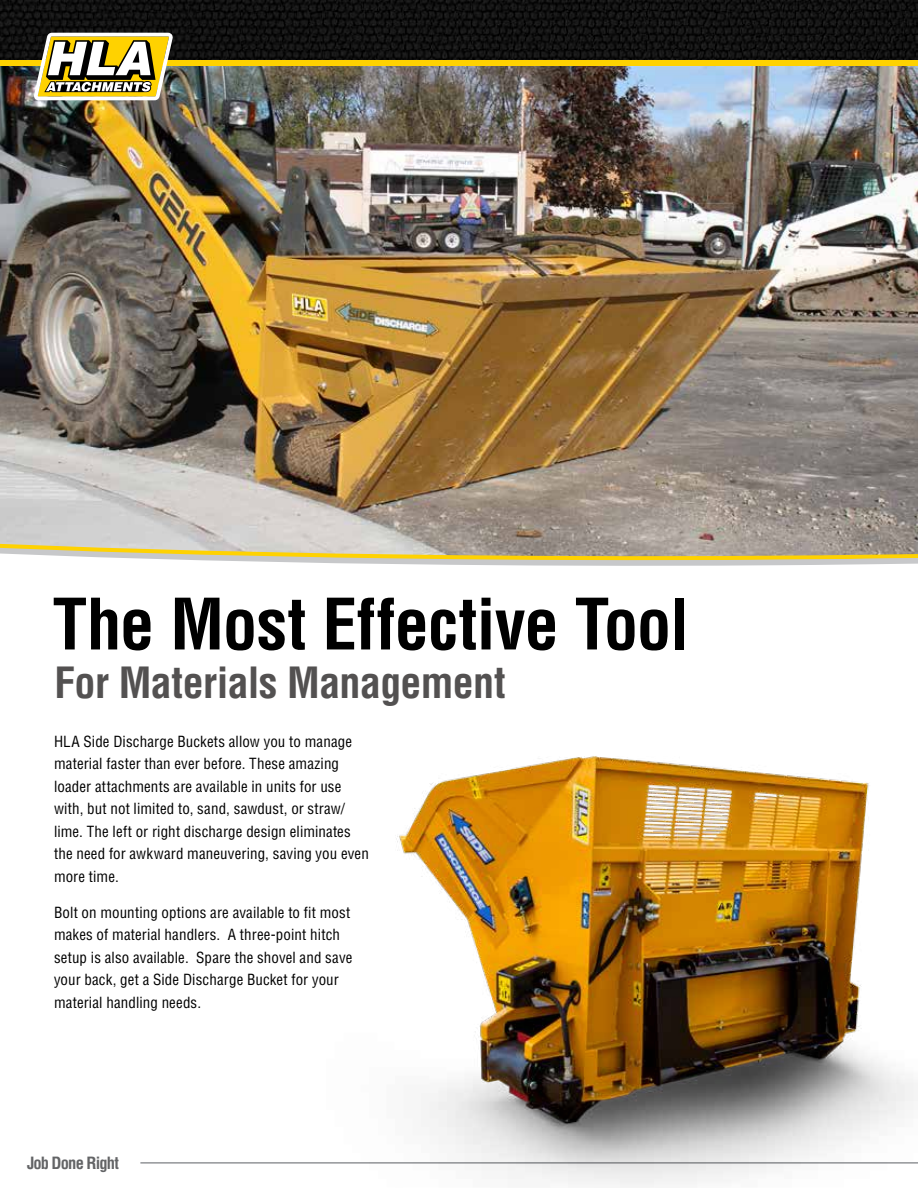
<style>
.page{position:relative;width:918px;height:1188px;background:#fff}
.page>*{position:absolute;margin:0;border:0;box-sizing:border-box;transform-origin:0 0}
.t1{font:700 condensed 69px "Helvetica LT Std";letter-spacing:-.015em;color:#000}
.t2{font:700 condensed 42px "Helvetica LT Std";letter-spacing:-.015em;color:#535151}
.t3{font:700 condensed 16.5px "Helvetica LT Std";letter-spacing:-.05em;color:#636466}
.t4{font:condensed 15px/22.5px "Helvetica LT Std";letter-spacing:.01em;color:#000}
</style>
<div class="page">
<img style="left:0;top:60px;width:918px;height:443px">
<svg style="left:0;top:0;width:918px;height:60px;background:#0f0f0f"></svg>
<div style="left:0;top:61px;width:918px;height:5px;background:#ffd200"></div>
<svg style="left:34px;top:33px;width:139px;height:67px"></svg>
<svg style="left:0;top:503px;width:918px;height:4px;background:#aca39b"></svg>
<svg style="left:0;top:507px;width:918px;height:8px;background:#afa6a0"></svg>
<svg style="left:0;top:515px;width:918px;height:51px;background:#c1b9a5"></svg>
<img style="left:140px;top:756px;width:778px;height:431px">
<h1 class="t1" style="left:53px;top:581px;width:638px">The Most Effective Tool</h1>
<h2 class="t2" style="left:54px;top:656px;width:453px">For Materials Management</h2>
<p class="t4" style="left:54px;top:730px;width:316px">HLA Side Discharge Buckets allow you to manage material faster than ever before. These amazing loader attachments are available in units for use with, but not limited to, sand, sawdust, or straw/ lime. The left or right discharge design eliminates the need for awkward maneuvering, saving you even more time.</p>
<p class="t4" style="left:54px;top:901px;width:300px">Bolt on mounting options are available to fit most makes of material handlers. A three-point hitch setup is also available. Spare the shovel and save your back, get a Side Discharge Bucket for your material handling needs.</p>
<p class="t3" style="left:27px;top:1152px;width:93px">Job Done Right</p>
</div>
